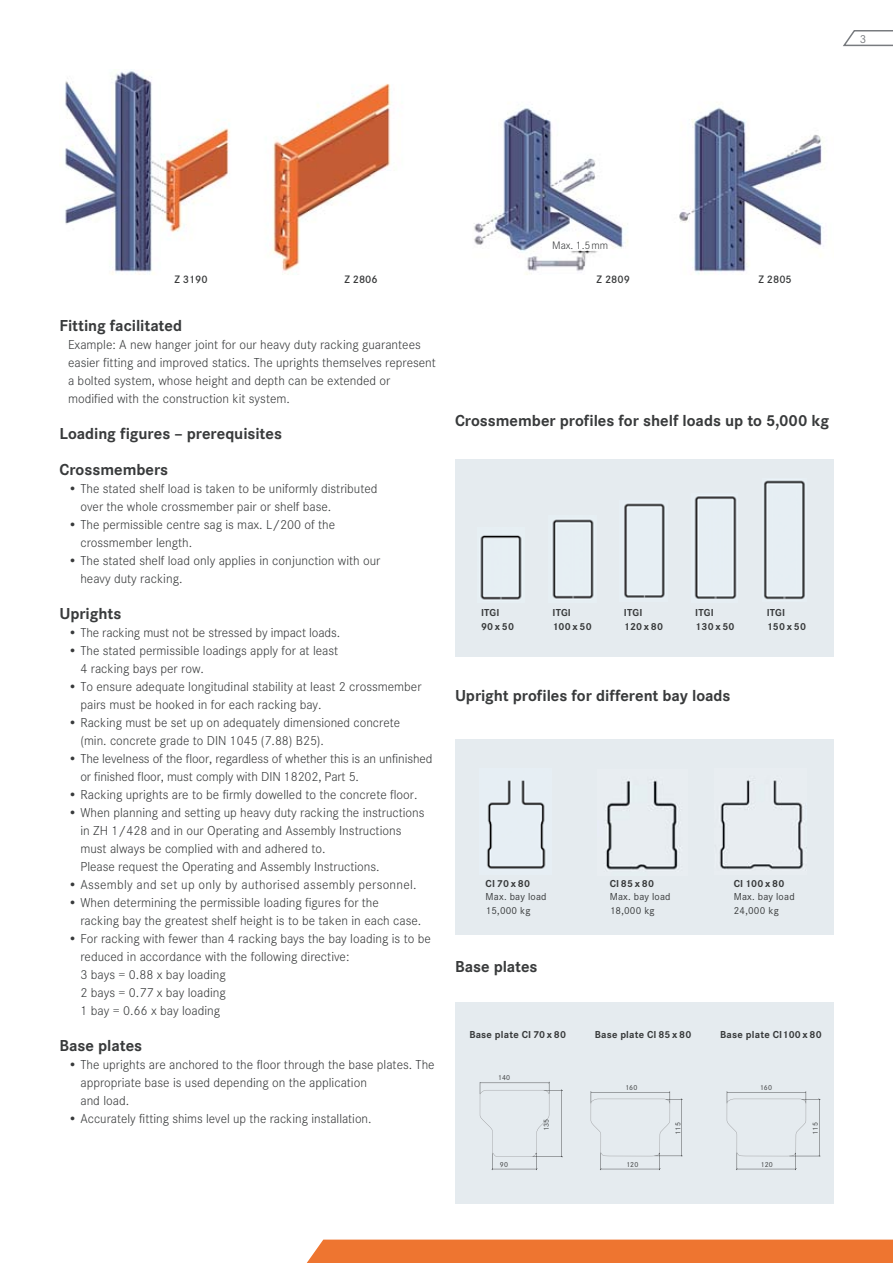
<style>
.page{position:relative;width:893px;height:1263px;background:#fff}
.page>*{position:absolute;margin:0;border:0;box-sizing:border-box;transform-origin:0 0}
.t1{font:700 16.5px/36px "Corporate S";color:#383a3b}
.t2{font:300 13.5px/18px "Corporate S";color:#383a3b}
.t3{font:300 13.5px "Corporate S";letter-spacing:.02em;color:#383a3b}
.t4{font:12px "Corporate S";color:#787b7f}
.t5{font:600 11.25px "Corporate S";color:#383a3b}
.t6{font:300 11.25px "Corporate S";color:#383a3b}
.t7{font:700 10.5px/13.5px "Corporate S";letter-spacing:.02em;color:#383a3b}
.t8{font:10.5px/13.5px "Corporate S";letter-spacing:.02em;color:#383a3b}
.t9{font:7.5px "Corporate S";letter-spacing:.02em;color:#383a3b}
.s1{font-weight:700}
</style>
<div class="page">
<img style="left:65px;top:70px;width:758px;height:205px">
<div style="left:455px;top:459px;width:378px;height:198px;background:#e5ebef"></div>
<img style="left:480px;top:535px;width:42px;height:65px">
<img style="left:552px;top:519px;width:42px;height:81px">
<img style="left:624px;top:503px;width:42px;height:95px">
<img style="left:694px;top:495px;width:43px;height:104px">
<img style="left:764px;top:480px;width:41px;height:120px">
<div style="left:455px;top:1002px;width:378px;height:201px;background:#e5ebef"></div>
<svg style="left:480px;top:1082px;width:83px;height:88px"></svg>
<svg style="left:591px;top:1091px;width:92px;height:79px"></svg>
<svg style="left:727px;top:1091px;width:93px;height:79px"></svg>
<div style="left:455px;top:739px;width:378px;height:196px;background:#e5ebef"></div>
<img style="left:487px;top:780px;width:59px;height:89px">
<img style="left:605px;top:780px;width:76px;height:91px">
<img style="left:719px;top:779px;width:88px;height:90px">
<div style="left:306px;top:1239px;width:587px;height:24px;background:#ee7530"></div>
<svg style="left:843px;top:30px;width:50px;height:17px"></svg>
<p class="t4" style="left:860px;top:34px;width:8px">3</p>
<p class="t6" style="left:552px;top:241px;width:57px">Max. 1.5 mm</p>
<p class="t5" style="left:174px;top:275px;width:35px">Z 3190</p>
<p class="t5" style="left:344px;top:275px;width:35px">Z 2806</p>
<p class="t5" style="left:597px;top:275px;width:35px">Z 2809</p>
<p class="t5" style="left:758px;top:275px;width:35px">Z 2805</p>
<p class="t1" style="left:60px;top:308px;width:124px">Fitting facilitated</p>
<p class="t2" style="left:68px;top:336px;width:369px">Example: A new hanger joint for our heavy duty racking guarantees easier fitting and improved statics. The uprights themselves represent a bolted system, whose height and depth can be extended or modified with the construction kit system.</p>
<p class="t1" style="left:60px;top:416px;width:224px">Loading figures – prerequisites<br>Crossmembers</p>
<p class="t2" style="left:80px;top:480px;width:299px;text-indent:-12px"><span class="s1">•</span> The stated shelf load is taken to be uniformly distributed over the whole crossmember pair or shelf base.</p>
<p class="t2" style="left:80px;top:516px;width:256px;text-indent:-12px"><span class="s1">•</span> The permissible centre sag is max. L/200 of the crossmember length.</p>
<p class="t2" style="left:80px;top:552px;width:302px;text-indent:-12px"><span class="s1">•</span> The stated shelf load only applies in conjunction with our heavy duty racking.</p>
<p class="t1" style="left:60px;top:596px;width:63px">Uprights</p>
<p class="t2" style="left:68px;top:624px;width:274px"><span class="s1">•</span> The racking must not be stressed by impact loads.</p>
<p class="t2" style="left:80px;top:642px;width:259px;text-indent:-12px"><span class="s1">•</span> The stated permissible loadings apply for at least<br>4 racking bays per row.</p>
<p class="t2" style="left:80px;top:678px;width:343px;text-indent:-12px"><span class="s1">•</span> To ensure adequate longitudinal stability at least 2 crossmember pairs must be hooked in for each racking bay.</p>
<p class="t2" style="left:80px;top:714px;width:321px;text-indent:-12px"><span class="s1">•</span> Racking must be set up on adequately dimensioned concrete (min. concrete grade to DIN 1045 (7.88) B25).</p>
<p class="t2" style="left:80px;top:750px;width:353px;text-indent:-12px"><span class="s1">•</span> The levelness of the floor, regardless of whether this is an unfinished or finished floor, must comply with DIN 18202, Part 5.</p>
<p class="t2" style="left:68px;top:786px;width:351px"><span class="s1">•</span> Racking uprights are to be firmly dowelled to the concrete floor.</p>
<p class="t2" style="left:80px;top:804px;width:346px;text-indent:-12px"><span class="s1">•</span> When planning and setting up heavy duty racking the instructions in ZH 1/428 and in our Operating and Assembly Instructions must always be complied with and adhered to.<br>Please request the Operating and Assembly Instructions.</p>
<p class="t3" style="left:68px;top:879px;width:350px"><span class="s1">•</span> Assembly and set up only by authorised assembly personnel.</p>
<p class="t2" style="left:80px;top:894px;width:342px;text-indent:-12px"><span class="s1">•</span> When determining the permissible loading figures for the<br>racking bay the greatest shelf height is to be taken in each case.</p>
<p class="t2" style="left:80px;top:930px;width:352px;text-indent:-12px"><span class="s1">•</span> For racking with fewer than 4 racking bays the bay loading is to be reduced in accordance with the following directive:<br>3 bays = 0.88 x bay loading<br>2 bays = 0.77 x bay loading<br>1 bay = 0.66 x bay loading</p>
<p class="t1" style="left:60px;top:1028px;width:84px">Base plates</p>
<p class="t2" style="left:80px;top:1056px;width:356px;text-indent:-12px"><span class="s1">•</span> The uprights are anchored to the floor through the base plates. The appropriate base is used depending on the application<br>and load.</p>
<p class="t2" style="left:68px;top:1110px;width:305px"><span class="s1">•</span> Accurately fitting shims level up the racking installation.</p>
<p class="t1" style="left:455px;top:403px;width:376px">Crossmember profiles for shelf loads up to 5,000 kg</p>
<p class="t7" style="left:481px;top:607px;width:35px">ITGI<br>90 x 50</p>
<p class="t7" style="left:552px;top:607px;width:41px">ITGI<br>100 x 50</p>
<p class="t7" style="left:624px;top:607px;width:41px">ITGI<br>120 x 80</p>
<p class="t7" style="left:695px;top:607px;width:41px">ITGI<br>130 x 50</p>
<p class="t7" style="left:767px;top:607px;width:41px">ITGI<br>150 x 50</p>
<p class="t1" style="left:455px;top:679px;width:277px">Upright profiles for different bay loads</p>
<p class="t7" style="left:486px;top:877px;width:46px">CI 70 x 80</p>
<p class="t8" style="left:486px;top:890px;width:62px">Max. bay load<br>15,000 kg</p>
<p class="t1" style="left:455px;top:950px;width:84px">Base plates</p>
<p class="t7" style="left:610px;top:877px;width:46px">CI 85 x 80</p>
<p class="t8" style="left:610px;top:890px;width:62px">Max. bay load<br>18,000 kg</p>
<p class="t7" style="left:734px;top:877px;width:52px">CI 100 x 80</p>
<p class="t8" style="left:734px;top:890px;width:62px">Max. bay load<br>24,000 kg</p>
<p class="t7" style="left:469px;top:1029px;width:98px">Base plate CI 70 x 80</p>
<p class="t7" style="left:595px;top:1029px;width:98px">Base plate CI 85 x 80</p>
<p class="t7" style="left:720px;top:1029px;width:103px">Base plate CI100 x 80</p>
<p class="t9" style="left:498px;top:1074px;width:14px">140</p>
<p class="t9" style="left:500px;top:1162px;width:10px">90</p>
<p class="t9" style="left:543px;top:1131px;width:14px;rotate:-90deg">135</p>
<p class="t9" style="left:625px;top:1085px;width:14px">160</p>
<p class="t9" style="left:626px;top:1162px;width:14px">120</p>
<p class="t9" style="left:675px;top:1135px;width:14px;rotate:-90deg">115</p>
<p class="t9" style="left:760px;top:1085px;width:14px">160</p>
<p class="t9" style="left:761px;top:1162px;width:14px">120</p>
<p class="t9" style="left:812px;top:1135px;width:14px;rotate:-90deg">115</p>
</div>
